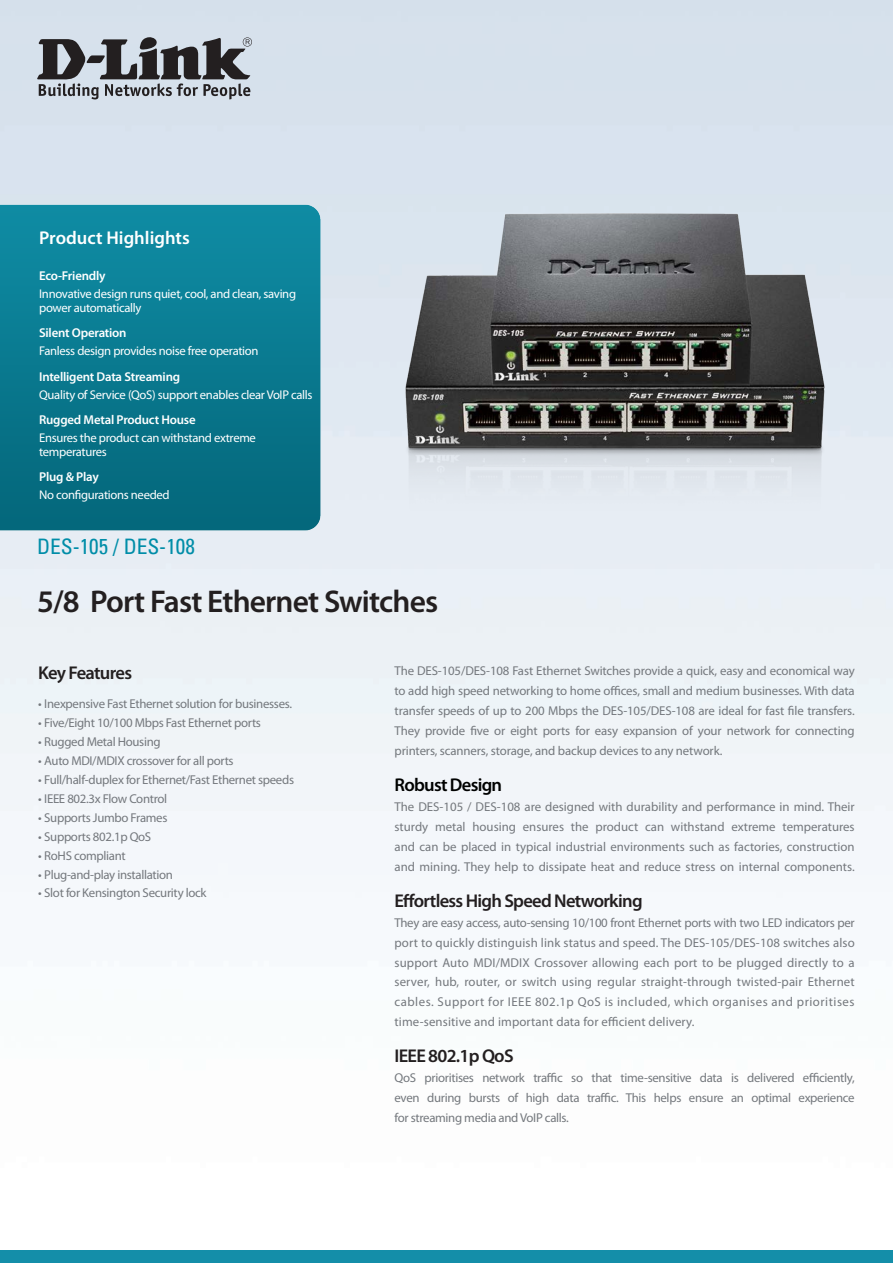
<style>
.page{position:relative;width:893px;height:1263px;background:#fff}
.page>*{position:absolute;margin:0;border:0;box-sizing:border-box;transform-origin:0 0}
.t1{font:600 31.5px "Myriad Pro";letter-spacing:-.025em;color:#231f20}
.t2{font:condensed 21.3px "Univers";color:#008da8}
.t3{font:600 18.6px "Myriad Pro";letter-spacing:-.04em;color:#231f20}
.t4{font:600 18.6px "Myriad Pro";color:#fff}
.t5{font:600 18.6px "Myriad Pro";letter-spacing:-.04em;color:#000100}
.t6{font:12.9px/20px "Myriad Pro";letter-spacing:-.025em;color:#74787d;text-align:justify}
.t7{font:600 12.9px "Myriad Pro";letter-spacing:-.015em;color:#fff}
.t8{font:12.9px "Myriad Pro";letter-spacing:.01em;color:#74787d}
.t9{font:12.6px "Myriad Pro";letter-spacing:-.025em;color:#fff}
</style>
<div class="page">
<div style="left:0;top:1250px;width:893px;height:13px;background:#148ea9"></div>
<img style="left:0;top:38px;width:692px;height:553px">
<img style="left:357px;top:0;width:534px;height:585px">
<p class="t4" style="left:39px;top:225px;width:152px">Product Highlights</p>
<p class="t7" style="left:39px;top:268px;width:68px">Eco-Friendly</p>
<p class="t9" style="left:39px;top:286px;width:258px">Innovative design runs quiet, cool, and clean, saving</p>
<p class="t9" style="left:39px;top:300px;width:104px">power automatically</p>
<p class="t7" style="left:39px;top:325px;width:89px">Silent Operation</p>
<p class="t9" style="left:39px;top:343px;width:221px">Fanless design provides noise free operation</p>
<p class="t7" style="left:39px;top:368px;width:142px">Intelligent Data Streaming</p>
<p class="t9" style="left:39px;top:387px;width:275px">Quality of Service (QoS) support enables clear VoIP calls</p>
<p class="t7" style="left:39px;top:412px;width:158px">Rugged Metal Product House</p>
<p class="t9" style="left:39px;top:430px;width:218px">Ensures the product can withstand extreme</p>
<p class="t9" style="left:39px;top:444px;width:69px">temperatures</p>
<p class="t7" style="left:39px;top:469px;width:61px">Plug &amp; Play</p>
<p class="t9" style="left:39px;top:487px;width:132px">No configurations needed</p>
<p class="t2" style="left:37px;top:532px;width:159px">DES-105 / DES-108</p>
<p class="t1" style="left:37px;top:581px;width:403px">5/8 Port Fast Ethernet Switches</p>
<p class="t3" style="left:38px;top:661px;width:95px">Key Features</p>
<p class="t6" style="left:38px;top:694px;width:255px">• Inexpensive Fast Ethernet solution for businesses.</p>
<p class="t6" style="left:38px;top:713px;width:224px">• Five/Eight 10/100 Mbps Fast Ethernet ports</p>
<p class="t6" style="left:38px;top:732px;width:124px">• Rugged Metal Housing</p>
<p class="t6" style="left:38px;top:751px;width:197px">• Auto MDI/MDIX crossover for all ports</p>
<p class="t6" style="left:38px;top:769px;width:257px">• Full/half-duplex for Ethernet/Fast Ethernet speeds</p>
<p class="t6" style="left:38px;top:788px;width:130px">• IEEE 802.3x Flow Control</p>
<p class="t6" style="left:38px;top:807px;width:131px">• Supports Jumbo Frames</p>
<p class="t6" style="left:38px;top:826px;width:115px">• Supports 802.1p QoS</p>
<p class="t6" style="left:38px;top:845px;width:89px">• RoHS compliant</p>
<p class="t6" style="left:38px;top:864px;width:136px">• Plug-and-play installation</p>
<p class="t6" style="left:38px;top:883px;width:170px">• Slot for Kensington Security lock</p>
<p class="t6" style="left:395px;top:660px;width:462px">The DES-105/DES-108 Fast Ethernet Switches provide a quick, easy and economical way to add high speed networking to home offices, small and medium businesses. With data transfer speeds of up to 200 Mbps the DES-105/DES-108 are ideal for fast file transfers.</p>
<p class="t6" style="left:395px;top:720px;width:462px">They provide five or eight ports for easy expansion of your network for connecting</p>
<p class="t6" style="left:395px;top:740px;width:329px">printers, scanners, storage, and backup devices to any network.</p>
<p class="t5" style="left:395px;top:773px;width:109px">Robust Design</p>
<p class="t6" style="left:395px;top:796px;width:462px">The DES-105 / DES-108 are designed with durability and performance in mind. Their sturdy metal housing ensures the product can withstand extreme temperatures and can be placed in typical industrial environments such as factories, construction and mining. They help to dissipate heat and reduce stress on internal components.</p>
<p class="t3" style="left:395px;top:888px;width:250px">Effortless High Speed Networking</p>
<p class="t6" style="left:395px;top:912px;width:462px">They are easy access, auto-sensing 10/100 front Ethernet ports with two LED indicators per port to quickly distinguish link status and speed. The DES-105/DES-108 switches also</p>
<p class="t6" style="left:395px;top:952px;width:462px">support Auto MDI/MDIX Crossover allowing each port to be plugged directly to a server, hub, router, or switch using regular straight-through twisted-pair Ethernet cables. Support for IEEE 802.1p QoS is included, which organises and prioritises</p>
<p class="t8" style="left:395px;top:1014px;width:301px">time-sensitive and important data for efficient delivery.</p>
<p class="t3" style="left:395px;top:1044px;width:121px">IEEE 802.1p QoS</p>
<p class="t6" style="left:395px;top:1068px;width:462px">QoS prioritises network traffic so that time-sensitive data is delivered efficiently,</p>
<p class="t6" style="left:395px;top:1088px;width:462px">even during bursts of high data traffic. This helps ensure an optimal experience</p>
<p class="t6" style="left:395px;top:1108px;width:176px">for streaming media andVoIP calls.</p>
</div>
